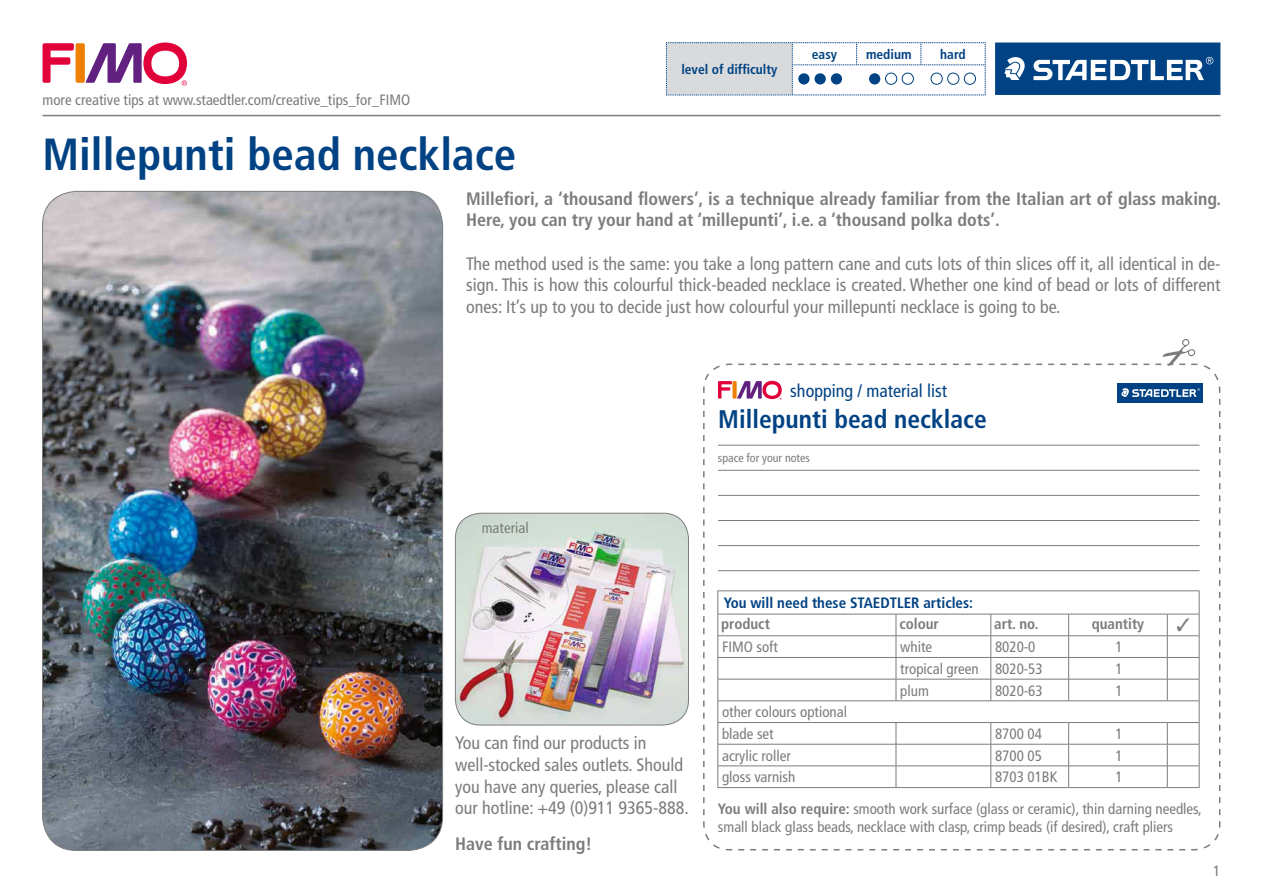
<style>
.page{position:relative;width:1263px;height:893px;background:#fff}
.page>*{position:absolute;margin:0;border:0;box-sizing:border-box;transform-origin:0 0}
.t1{font:700 condensed 45px "Frutiger";color:#004283}
.t2{font:700 condensed 25.5px "Frutiger";color:#004283}
.t3{font:condensed 18px/21.6px "Frutiger";color:#7b7c7e;text-align:justify}
.t4{font:700 condensed 18px/21.6px "Frutiger";color:#7b7c7e}
.t5{font:condensed 18px "Frutiger";color:#004283}
.t6{font:condensed 15px/18px "Frutiger";color:#7b7c7e}
.t7{font:700 condensed 15px "Frutiger";color:#004283}
.t8{font:700 condensed 15px "Frutiger";color:#7b7c7e}
.t9{font:700 condensed 13.5px "Frutiger";color:#004283}
.t10{font:condensed 12px "Frutiger";color:#7b7c7e}
.s1{font-weight:700}
</style>
<div class="page">
<div style="left:995px;top:43px;width:225px;height:52px;background:#004283"></div>
<svg style="left:1004px;top:57px;width:21px;height:23px"></svg>
<svg style="left:1033px;top:57px;width:180px;height:23px"></svg>
<hr style="left:43px;top:115px;width:1177px;height:1px;background:#7b7c7e">
<img style="left:43px;top:191px;width:400px;height:659px">
<svg style="left:666px;top:42px;width:320px;height:54px"></svg>
<div style="left:798px;top:73px;width:11px;height:12px;background:#004283;border-radius:50%"></div>
<div style="left:814px;top:73px;width:12px;height:12px;background:#004283;border-radius:50%"></div>
<div style="left:831px;top:73px;width:11px;height:12px;background:#004283;border-radius:50%"></div>
<div style="left:869px;top:73px;width:11px;height:12px;background:#004283;border-radius:50%"></div>
<div style="left:885px;top:73px;width:12px;height:12px;border:1px solid #004283;border-radius:50%"></div>
<div style="left:902px;top:73px;width:11px;height:12px;border:1px solid #004283;border-radius:50%"></div>
<div style="left:931px;top:73px;width:11px;height:12px;border:1px solid #004283;border-radius:50%"></div>
<div style="left:947px;top:73px;width:12px;height:12px;border:1px solid #004283;border-radius:50%"></div>
<div style="left:964px;top:73px;width:12px;height:12px;border:1px solid #004283;border-radius:50%"></div>
<img style="left:455px;top:513px;width:233px;height:212px">
<div style="left:455px;top:513px;width:234px;height:212px;border:1px solid #7b7c7e;border-radius:26px"></div>
<svg style="left:43px;top:43px;width:31px;height:40px"></svg>
<div style="left:76px;top:43px;width:9px;height:40px;background:#ee7f00;border-radius:2px"></div>
<svg style="left:85px;top:43px;width:102px;height:43px"></svg>
<svg style="left:703px;top:339px;width:517px;height:477px"></svg>
<p class="t9" style="left:681px;top:61px;width:98px">level of difficulty</p>
<p class="t9" style="left:812px;top:46px;width:27px">easy</p>
<p class="t9" style="left:866px;top:46px;width:47px">medium</p>
<p class="t9" style="left:940px;top:46px;width:27px">hard</p>
<p class="t6" style="left:43px;top:91px;width:369px">more creative tips at www.staedtler.com/creative_tips_for_FIMO</p>
<h1 class="t1" style="left:43px;top:128px;width:475px">Millepunti bead necklace</h1>
<p class="t4" style="left:466px;top:188px;width:756px">Millefiori, a ‘thousand flowers’, is a technique already familiar from the Italian art of glass making.<br>Here, you can try your hand at ‘millepunti’, i.e. a ‘thousand polka dots’.</p>
<p class="t3" style="left:466px;top:253px;width:756px">The method used is the same: you take a long pattern cane and cuts lots of thin slices off it, all identical in de&shy;sign. This is how this colourful thick-beaded necklace is created. Whether one kind of bead or lots of different ones: It’s up to you to decide just how colourful your millepunti necklace is going to be.</p>
<p class="t6" style="left:482px;top:518px;width:49px">material</p>
<p class="t3" style="left:455px;top:732px;width:235px;text-align:left">You can find our products in well-stocked sales outlets. Should you have any queries, please call our hotline: +49 (0)911 9365-888.</p>
<p class="t4" style="left:455px;top:833px;width:139px">Have fun crafting!</p>
<p class="t5" style="left:790px;top:381px;width:158px">shopping / material list</p>
<h2 class="t2" style="left:718px;top:404px;width:270px">Millepunti bead necklace</h2>
<p class="t10" style="left:718px;top:450px;width:93px">space for your notes</p>
<p class="t7" style="left:724px;top:594px;width:251px">You will need these STAEDTLER articles:</p>
<p class="t8" style="left:721px;top:615px;width:50px">product</p>
<p class="t8" style="left:899px;top:615px;width:41px">colour</p>
<p class="t8" style="left:994px;top:615px;width:46px">art. no.</p>
<p class="t8" style="left:1092px;top:615px;width:54px">quantity</p>
<p class="t6" style="left:722px;top:638px;width:57px">FIMO soft</p>
<p class="t6" style="left:900px;top:638px;width:33px">white</p>
<p class="t6" style="left:995px;top:638px;width:42px">8020-0</p>
<p class="t6" style="left:1115px;top:638px;width:9px">1</p>
<p class="t6" style="left:900px;top:660px;width:144px">tropical green 8020-53</p>
<p class="t6" style="left:1115px;top:660px;width:9px">1</p>
<p class="t6" style="left:900px;top:681px;width:30px">plum</p>
<p class="t6" style="left:995px;top:681px;width:49px">8020-63</p>
<p class="t6" style="left:1115px;top:681px;width:9px">1</p>
<p class="t6" style="left:722px;top:701px;width:126px;line-height:21.8px">other colours optional blade set</p>
<p class="t6" style="left:995px;top:725px;width:48px">8700 04</p>
<p class="t6" style="left:1115px;top:725px;width:9px">1</p>
<p class="t6" style="left:722px;top:747px;width:70px">acrylic roller</p>
<p class="t6" style="left:995px;top:747px;width:48px">8700 05</p>
<p class="t6" style="left:1115px;top:747px;width:9px">1</p>
<p class="t6" style="left:722px;top:768px;width:75px">gloss varnish</p>
<p class="t6" style="left:995px;top:768px;width:64px">8703 01BK</p>
<p class="t6" style="left:1115px;top:768px;width:9px">1</p>
<p class="t6" style="left:718px;top:800px;width:485px"><span class="s1">You will also require:</span> smooth work surface (glass or ceramic), thin darning needles, small black glass beads, necklace with clasp, crimp beads (if desired), craft pliers</p>
<p class="t6" style="left:1213px;top:862px;width:9px">1</p>
</div>
